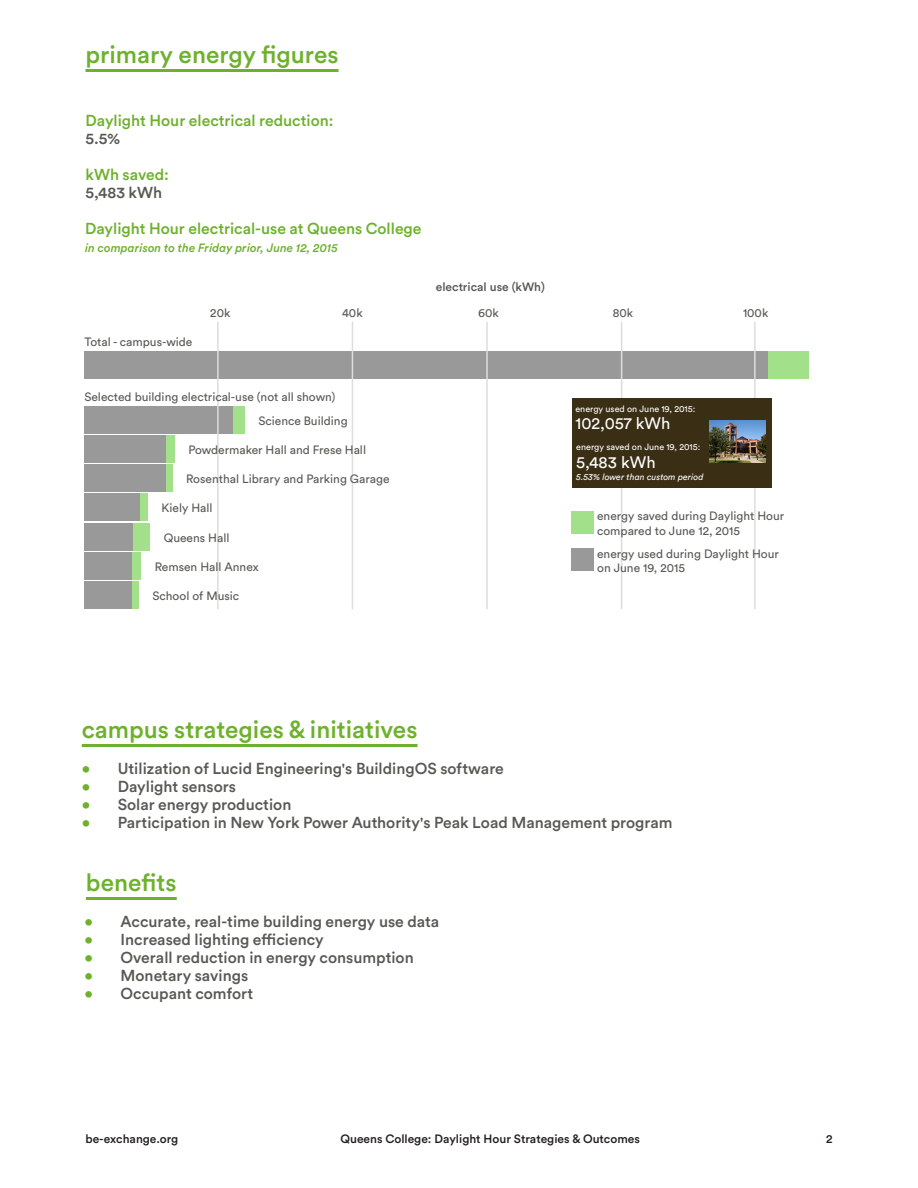
<style>
.page{position:relative;width:918px;height:1188px;background:#fff}
.page>*{position:absolute;margin:0;border:0;box-sizing:border-box;transform-origin:0 0}
.Circular__Slug__16_2{font:500 24.3px "Circular Std";color:#6eb12c}
.t1{font:16.5px "Circular Std";color:#fff}
.Circular_10_5_12{font:500 15.75px "Circular Std";color:#585854}
.Circular_10_5_12-2{font:500 15.75px "Circular Std";color:#6eb12c}
.t2{font:12px/14.4px "Circular Std";color:#585854}
.t3{font:500 12px "Circular Std";color:#231f20}
.Circular_10_5_12-3{font:italic 500 12px "Circular Std";color:#6eb12c}
.t4{font:500 12px "Circular Std";color:#585854}
.t5{font:9px "Circular Std";color:#fff}
.t6{font:italic 9px "Circular Std";color:#fff}
.s1{color:#6eb12c}
</style>
<div class="page">
<hr style="left:85px;top:69px;width:254px;height:3px;background:#6eb12c">
<hr style="left:82px;top:744px;width:335px;height:3px;background:#6eb12c">
<hr style="left:86px;top:897px;width:91px;height:3px;background:#6eb12c">
<div style="left:84px;top:351px;width:685px;height:28px;background:#999"></div>
<div style="left:84px;top:406px;width:149px;height:28px;background:#999"></div>
<hr style="left:217px;top:322px;width:2px;height:287px;background:#ddd">
<hr style="left:352px;top:322px;width:1px;height:287px;background:#ddd">
<hr style="left:486px;top:322px;width:2px;height:287px;background:#ddd">
<hr style="left:621px;top:322px;width:1px;height:287px;background:#ddd">
<hr style="left:754px;top:322px;width:2px;height:287px;background:#ddd">
<div style="left:769px;top:351px;width:40px;height:28px;background:#a2e08a"></div>
<div style="left:233px;top:406px;width:12px;height:28px;background:#a2e08a"></div>
<div style="left:84px;top:435px;width:82px;height:28px;background:#999"></div>
<div style="left:166px;top:435px;width:9px;height:28px;background:#a2e08a"></div>
<div style="left:84px;top:464px;width:82px;height:28px;background:#999"></div>
<div style="left:166px;top:464px;width:6px;height:28px;background:#a2e08a"></div>
<div style="left:84px;top:494px;width:57px;height:27px;background:#999"></div>
<div style="left:140px;top:494px;width:8px;height:27px;background:#a2e08a"></div>
<div style="left:84px;top:523px;width:49px;height:28px;background:#999"></div>
<div style="left:133px;top:523px;width:17px;height:28px;background:#a2e08a"></div>
<div style="left:84px;top:552px;width:49px;height:28px;background:#999"></div>
<div style="left:133px;top:552px;width:8px;height:28px;background:#a2e08a"></div>
<div style="left:84px;top:582px;width:49px;height:27px;background:#999"></div>
<div style="left:133px;top:582px;width:6px;height:27px;background:#a2e08a"></div>
<div style="left:572px;top:399px;width:199px;height:89px;background:#3a2e14"></div>
<img style="left:710px;top:421px;width:55px;height:42px">
<div style="left:571px;top:511px;width:23px;height:23px;background:#a2e08a"></div>
<div style="left:571px;top:548px;width:23px;height:23px;background:#999"></div>
<p class="Circular__Slug__16_2" style="left:85px;top:39px;width:255px">primary energy figures</p>
<p class="Circular_10_5_12-2" style="left:86px;top:111px;width:250px">Daylight Hour electrical reduction:</p>
<p class="Circular_10_5_12" style="left:86px;top:129px;width:36px">5.5%</p>
<p class="Circular_10_5_12-2" style="left:86px;top:165px;width:85px">kWh saved:</p>
<p class="Circular_10_5_12" style="left:86px;top:183px;width:78px">5,483 kWh</p>
<p class="Circular_10_5_12-2" style="left:85px;top:219px;width:338px">Daylight Hour electrical-use at Queens College</p>
<p class="Circular_10_5_12-3" style="left:85px;top:240px;width:254px">in comparison to the Friday prior, June 12, 2015</p>
<p class="t4" style="left:436px;top:279px;width:111px">electrical use (kWh)</p>
<p class="t2" style="left:84px;top:335px;width:109px">Total - campus-wide</p>
<p class="t2" style="left:210px;top:306px;width:22px">20k</p>
<p class="t2" style="left:342px;top:306px;width:22px">40k</p>
<p class="t2" style="left:478px;top:306px;width:22px">60k</p>
<p class="t2" style="left:613px;top:306px;width:22px">80k</p>
<p class="t2" style="left:743px;top:306px;width:27px">100k</p>
<p class="t2" style="left:84px;top:389px;width:253px">Selected building electrical-use (not all shown)</p>
<p class="t2" style="left:259px;top:413px;width:91px">Science Building</p>
<p class="t2" style="left:188px;top:442px;width:179px">Powdermaker Hall and Frese Hall</p>
<p class="t2" style="left:186px;top:472px;width:205px">Rosenthal Library and Parking Garage</p>
<p class="t2" style="left:162px;top:501px;width:53px">Kiely Hall</p>
<p class="t2" style="left:164px;top:530px;width:67px">Queens Hall</p>
<p class="t2" style="left:155px;top:559px;width:105px">Remsen Hall Annex</p>
<p class="t2" style="left:153px;top:589px;width:88px">School of Music</p>
<p class="Circular__Slug__16_2" style="left:82px;top:714px;width:337px">campus strategies &amp; initiatives</p>
<p class="t5" style="left:575px;top:403px;width:121px">energy used on June 19, 2015:</p>
<p class="t1" style="left:575px;top:413px;width:97px">102,057 kWh</p>
<p class="t5" style="left:576px;top:442px;width:126px">energy saved on June 19, 2015:</p>
<p class="t1" style="left:576px;top:452px;width:81px">5,483 kWh</p>
<p class="t6" style="left:576px;top:471px;width:129px">5.53% lower than custom period</p>
<p class="t2" style="left:597px;top:509px;width:189px">energy saved during Daylight Hour compared to June 12, 2015</p>
<p class="t2" style="left:597px;top:546px;width:183px">energy used during Daylight Hour on June 19, 2015</p>
<p class="Circular_10_5_12" style="left:82px;top:759px;width:424px"><span class="s1">•</span> Utilization of Lucid Engineering's BuildingOS software</p>
<p class="Circular_10_5_12" style="left:82px;top:777px;width:156px"><span class="s1">•</span> Daylight sensors</p>
<p class="Circular_10_5_12" style="left:82px;top:795px;width:211px"><span class="s1">•</span> Solar energy production</p>
<p class="Circular_10_5_12" style="left:82px;top:813px;width:592px"><span class="s1">•</span> Participation in New York Power Authority's Peak Load Management program</p>
<p class="Circular__Slug__16_2" style="left:86px;top:867px;width:92px">benefits</p>
<p class="Circular_10_5_12" style="left:85px;top:912px;width:356px"><span class="s1">•</span> Accurate, real-time building energy use data</p>
<p class="Circular_10_5_12" style="left:85px;top:930px;width:241px"><span class="s1">•</span> Increased lighting efficiency</p>
<p class="Circular_10_5_12" style="left:85px;top:948px;width:331px"><span class="s1">•</span> Overall reduction in energy consumption</p>
<p class="Circular_10_5_12" style="left:85px;top:966px;width:165px"><span class="s1">•</span> Monetary savings</p>
<p class="Circular_10_5_12" style="left:85px;top:984px;width:170px"><span class="s1">•</span> Occupant comfort</p>
<p class="t3" style="left:86px;top:1131px;width:94px">be-exchange.org</p>
<p class="t3" style="left:341px;top:1131px;width:301px">Queens College: Daylight Hour Strategies &amp; Outcomes</p>
<p class="t3" style="left:826px;top:1131px;width:8px">2</p>
</div>
